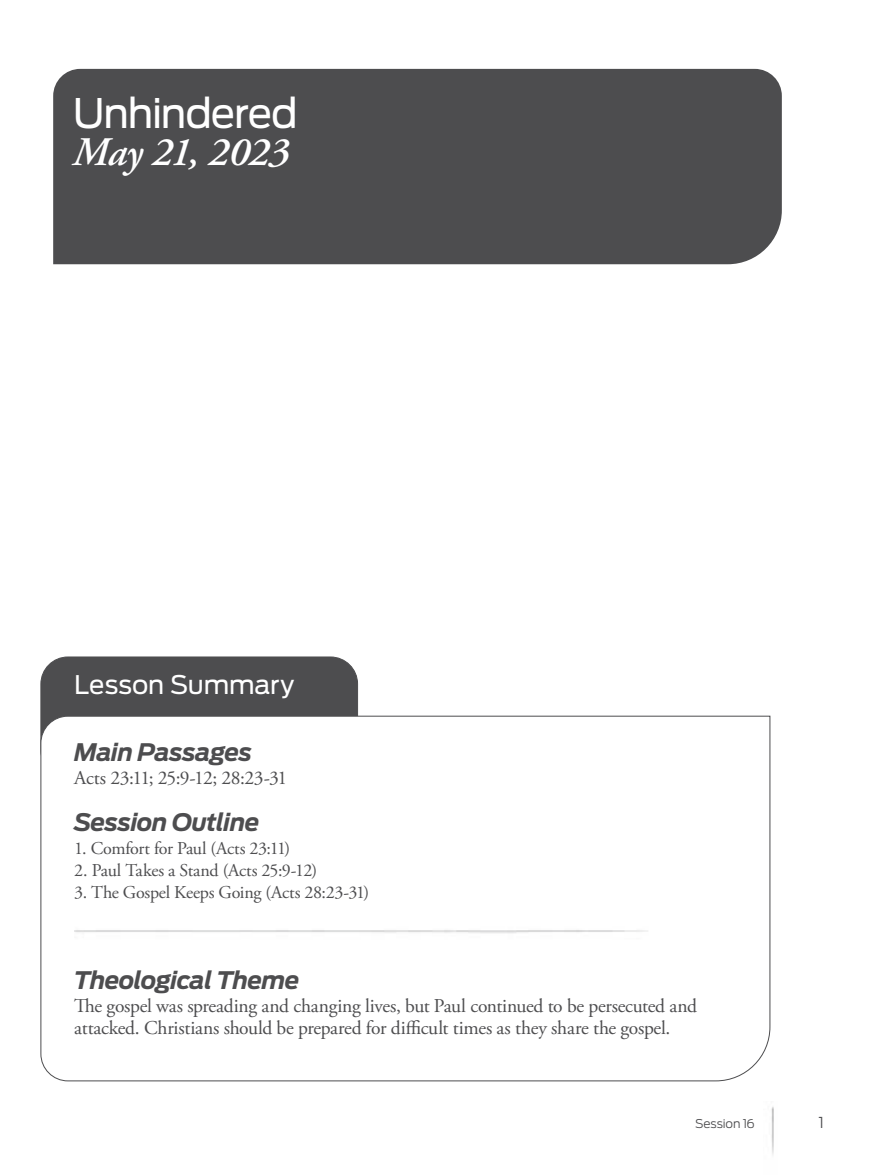
<style>
.page{position:relative;width:878px;height:1175px;background:#fff}
.page>*{position:absolute;margin:0;border:0;box-sizing:border-box;transform-origin:0 0}
.t1{font:40.5px "Antenna";letter-spacing:-.03em;color:#fff}
.t2{font:italic 600 40.5px "Adobe Garamond Pro";letter-spacing:-.01em;color:#fff}
.t3{font:25.5px "Antenna";letter-spacing:-.005em;color:#fff}
.t4{font:italic 700 24px "Antenna";letter-spacing:-.025em;color:#4d4d4f}
.t5{font:19.5px/21.8px "Adobe Garamond Pro";letter-spacing:-.015em;color:#4d4d4f}
.t6{font:18px "Adobe Garamond Pro";letter-spacing:-.015em;color:#4d4d4f}
.t7{font:300 15px "Antenna";color:#4d4d4f}
.t8{font:300 12px "Antenna";letter-spacing:-.015em;color:#4d4d4f}
</style>
<div class="page">
<img style="left:771px;top:1107px;width:3px;height:48px">
<div style="left:41px;top:657px;width:316px;height:120px;background:#4d4d4f;border-radius:27px"></div>
<div style="left:53px;top:69px;width:728px;height:195px;background:#4d4d4f"></div>
<svg style="left:40px;top:715px;width:730px;height:366px"></svg>
<div style="left:73px;top:100px;width:698px;height:134px;background:#4d4d4f"></div>
<img style="left:74px;top:916px;width:645px;height:25px">
<h1 class="t1" style="left:73px;top:89px;width:226px">Unhindered</h1>
<h1 class="t2" style="left:73px;top:129px;width:218px">May 21, 2023</h1>
<h2 class="t3" style="left:74px;top:669px;width:221px">Lesson Summary</h2>
<p class="t4" style="left:74px;top:737px;width:179px">Main Passages</p>
<p class="t5" style="left:74px;top:767px;width:214px">Acts 23:11; 25:9-12; 28:23-31</p>
<p class="t4" style="left:74px;top:808px;width:187px">Session Outline</p>
<p class="t6" style="left:74px;top:837px;width:217px">1. Comfort for Paul (Acts 23:11)</p>
<p class="t6" style="left:74px;top:859px;width:244px">2. Paul Takes a Stand (Acts 25:9-12)</p>
<p class="t6" style="left:74px;top:881px;width:296px">3. The Gospel Keeps Going (Acts 28:23-31)</p>
<p class="t4" style="left:74px;top:965px;width:227px">Theological Theme</p>
<p class="t5" style="left:74px;top:995px;width:624px">The gospel was spreading and changing lives, but Paul continued to be persecuted and attacked. Christians should be prepared for difficult times as they share the gospel.</p>
<p class="t8" style="left:695px;top:1116px;width:61px">Session 16</p>
<p class="t7" style="left:818px;top:1113px;width:7px">1</p>
</div>
